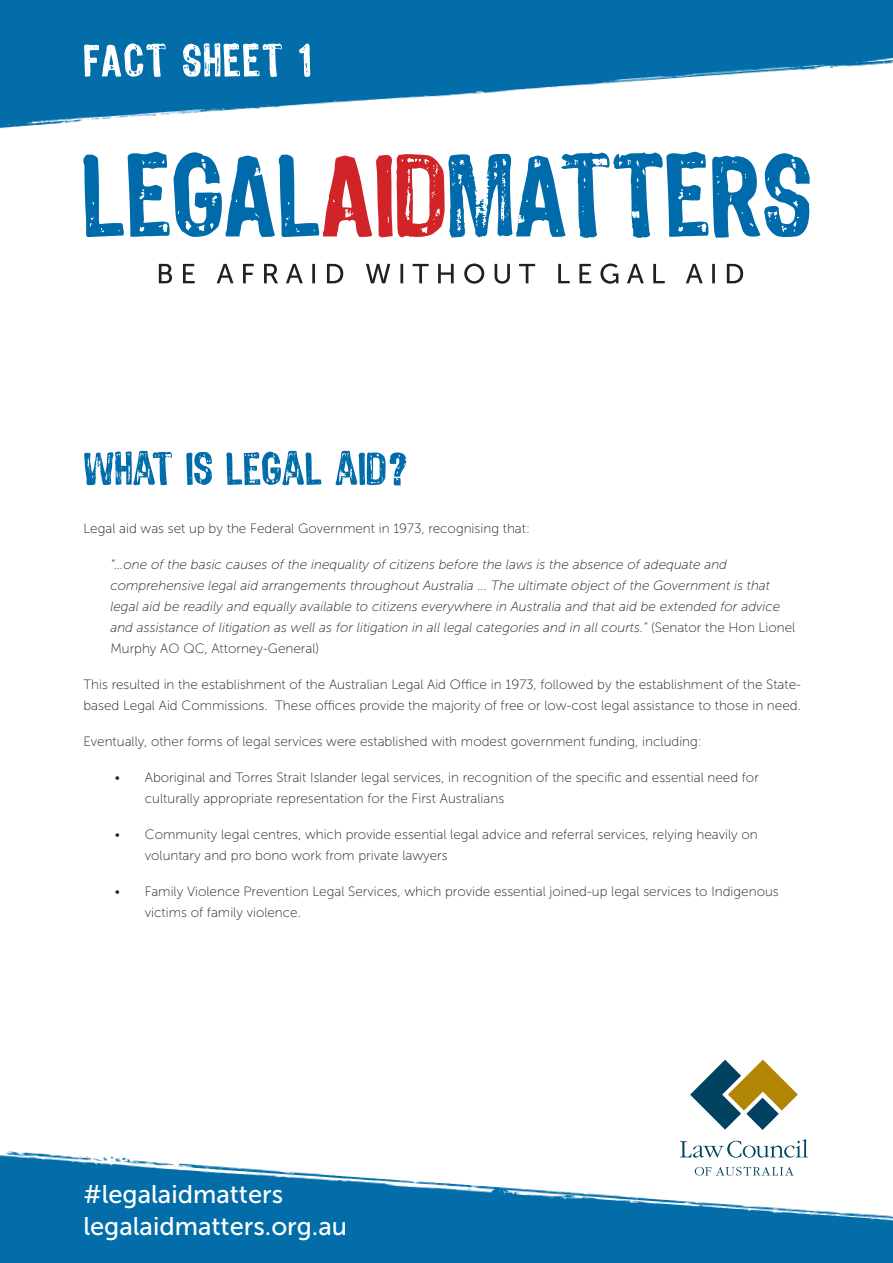
<style>
.page{position:relative;width:893px;height:1263px;background:#fff}
.page>*{position:absolute;margin:0;border:0;box-sizing:border-box;transform-origin:0 0}
.t1{font:25.5px/32.1px "Museo Sans 500";color:#fff}
.t2{font:13.5px/21px "Museo Sans 100";color:#231f20}
.t3{font:italic 13.5px/21px "Museo Sans 100";color:#231f20}
.s1{font-style:normal}
</style>
<div class="page">
<img style="left:0;top:1150px;width:893px;height:113px">
<svg style="left:695px;top:1166px;width:99px;height:9px"></svg>
<svg style="left:680px;top:1139px;width:128px;height:19px"></svg>
<svg style="left:690px;top:1059px;width:108px;height:71px"></svg>
<svg style="left:159px;top:264px;width:584px;height:20px"></svg>
<svg style="left:83px;top:152px;width:727px;height:86px"></svg>
<img style="left:0;top:0;width:893px;height:129px">
<svg style="left:84px;top:43px;width:226px;height:34px"></svg>
<svg style="left:84px;top:451px;width:323px;height:34px"></svg>
<p class="t2" style="left:83px;top:518px;width:448px">Legal aid was set up by the Federal Government in 1973, recognising that:</p>
<p class="t3" style="left:110px;top:554px;width:686px">“…one of the basic causes of the inequality of citizens before the laws is the absence of adequate and comprehensive legal aid arrangements throughout Australia ... The ultimate object of the Government is that legal aid be readily and equally available to citizens everywhere in Australia and that aid be extended for advice and assistance of litigation as well as for litigation in all legal categories and in all courts.” <span class="s1">(Senator the Hon Lionel Murphy AO QC, Attorney-General)</span></p>
<p class="t2" style="left:83px;top:674px;width:719px">This resulted in the establishment of the Australian Legal Aid Office in 1973, followed by the establishment of the State&shy;based Legal Aid Commissions. These offices provide the majority of free or low-cost legal assistance to those in need.</p>
<p class="t2" style="left:83px;top:731px;width:620px">Eventually, other forms of legal services were established with modest government funding, including:</p>
<p class="t2" style="left:145px;top:767px;width:615px;text-indent:-30px">• Aboriginal and Torres Strait Islander legal services, in recognition of the specific and essential need for culturally appropriate representation for the First Australians</p>
<p class="t2" style="left:145px;top:824px;width:614px;text-indent:-30px">• Community legal centres, which provide essential legal advice and referral services, relying heavily on voluntary and pro bono work from private lawyers</p>
<p class="t2" style="left:145px;top:881px;width:635px;text-indent:-30px">• Family Violence Prevention Legal Services, which provide essential joined-up legal services to Indigenous victims of family violence.</p>
<h1 class="t1" style="left:83px;top:1179px;width:265px">#legalaidmatters legalaidmatters.org.au</h1>
</div>
